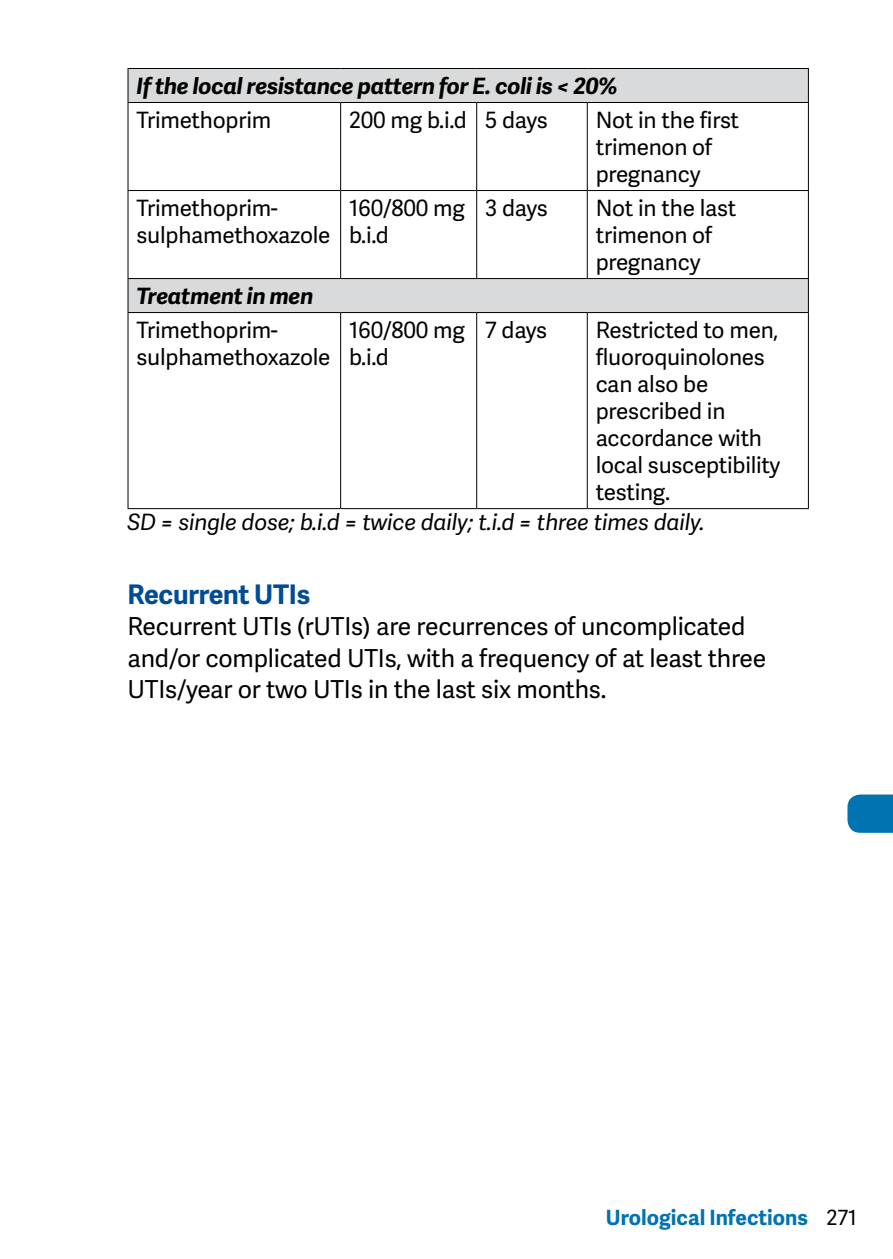
<style>
.page{position:relative;width:893px;height:1259px;background:#fff}
.page>*{position:absolute;margin:0;border:0;box-sizing:border-box;transform-origin:0 0}
.t1{font:700 27px "Adelle Sans";letter-spacing:-.01em;color:#004d95}
.t2{font:24.6px/31.5px "Adelle Sans";letter-spacing:-.01em;color:#000}
.t3{font:22.5px/27px "Adelle Sans";letter-spacing:-.01em;color:#000}
.t4{font:italic 700 22.5px "Adelle Sans";letter-spacing:-.01em;color:#000}
.t5{font:italic 22.5px "Adelle Sans";letter-spacing:-.01em;color:#000}
.t6{font:700 21px "Adelle Sans";color:#0073b1}
.s1{font-weight:400;color:#000}
</style>
<div class="page">
<svg style="left:847px;top:794px;width:46px;height:39px;background:#107cb6"></svg>
<svg style="left:129px;top:69px;width:679px;height:243px"></svg>
<hr style="left:340px;top:103px;width:1px;height:87px;background:#000">
<hr style="left:476px;top:103px;width:1px;height:87px;background:#000">
<hr style="left:587px;top:103px;width:1px;height:87px;background:#000">
<hr style="left:128px;top:190px;width:213px;height:1px;background:#000">
<hr style="left:341px;top:190px;width:136px;height:1px;background:#000">
<hr style="left:340px;top:191px;width:1px;height:87px;background:#000">
<hr style="left:477px;top:190px;width:110px;height:1px;background:#000">
<hr style="left:476px;top:191px;width:1px;height:87px;background:#000">
<hr style="left:587px;top:190px;width:222px;height:1px;background:#000">
<hr style="left:587px;top:191px;width:1px;height:87px;background:#000">
<hr style="left:340px;top:313px;width:1px;height:195px;background:#000">
<hr style="left:476px;top:313px;width:1px;height:195px;background:#000">
<hr style="left:587px;top:313px;width:1px;height:195px;background:#000">
<hr style="left:128px;top:508px;width:213px;height:1px;background:#000">
<hr style="left:341px;top:508px;width:136px;height:1px;background:#000">
<hr style="left:477px;top:508px;width:110px;height:1px;background:#000">
<hr style="left:587px;top:508px;width:222px;height:1px;background:#000">
<hr style="left:127px;top:103px;width:2px;height:87px;background:#000">
<hr style="left:808px;top:103px;width:1px;height:87px;background:#000">
<hr style="left:127px;top:191px;width:2px;height:87px;background:#000">
<hr style="left:808px;top:191px;width:1px;height:87px;background:#000">
<hr style="left:127px;top:313px;width:2px;height:195px;background:#000">
<hr style="left:808px;top:313px;width:1px;height:195px;background:#000">
<hr style="left:128px;top:68px;width:213px;height:1px;background:#000">
<hr style="left:127px;top:69px;width:2px;height:33px;background:#000">
<hr style="left:341px;top:68px;width:136px;height:1px;background:#000">
<hr style="left:477px;top:68px;width:110px;height:1px;background:#000">
<hr style="left:587px;top:68px;width:222px;height:1px;background:#000">
<hr style="left:808px;top:69px;width:1px;height:33px;background:#000">
<hr style="left:128px;top:102px;width:213px;height:1px;background:#000">
<hr style="left:341px;top:102px;width:136px;height:1px;background:#000">
<hr style="left:477px;top:102px;width:110px;height:1px;background:#000">
<hr style="left:587px;top:102px;width:222px;height:1px;background:#000">
<hr style="left:128px;top:278px;width:213px;height:1px;background:#000">
<hr style="left:127px;top:279px;width:2px;height:33px;background:#000">
<hr style="left:341px;top:278px;width:136px;height:1px;background:#000">
<hr style="left:477px;top:278px;width:110px;height:1px;background:#000">
<hr style="left:587px;top:278px;width:222px;height:1px;background:#000">
<hr style="left:808px;top:279px;width:1px;height:33px;background:#000">
<hr style="left:128px;top:312px;width:213px;height:1px;background:#000">
<hr style="left:341px;top:312px;width:136px;height:1px;background:#000">
<hr style="left:477px;top:312px;width:110px;height:1px;background:#000">
<hr style="left:587px;top:312px;width:222px;height:1px;background:#000">
<p class="t4" style="left:137px;top:70px;width:483px">If the local resistance pattern for E. coli is &lt; 20%</p>
<p class="t3" style="left:137px;top:106px;width:136px">Trimethoprim</p>
<p class="t3" style="left:349px;top:106px;width:200px">200 mg b.i.d 5 days</p>
<p class="t3" style="left:596px;top:106px;width:145px">Not in the first trimenon of pregnancy</p>
<p class="t3" style="left:137px;top:194px;width:195px">Trimethoprim&shy;sulphamethoxazole</p>
<p class="t3" style="left:349px;top:194px;width:117px">160/800 mg b.i.d</p>
<p class="t3" style="left:485px;top:194px;width:64px">3 days</p>
<p class="t3" style="left:596px;top:194px;width:142px">Not in the last trimenon of pregnancy</p>
<p class="t4" style="left:137px;top:280px;width:178px">Treatment in men</p>
<p class="t3" style="left:137px;top:316px;width:195px">Trimethoprim&shy;sulphamethoxazole</p>
<p class="t3" style="left:349px;top:316px;width:117px">160/800 mg b.i.d</p>
<p class="t3" style="left:485px;top:316px;width:63px">7 days</p>
<p class="t3" style="left:596px;top:316px;width:186px">Restricted to men, fluoroquinolones can also be prescribed in accordance with local susceptibility testing.</p>
<p class="t5" style="left:128px;top:506px;width:578px">SD = single dose; b.i.d = twice daily; t.i.d = three times daily.</p>
<p class="t1" style="left:128px;top:574px;width:184px">Recurrent UTIs</p>
<p class="t2" style="left:128px;top:610px;width:640px">Recurrent UTIs (rUTIs) are recurrences of uncomplicated and/or complicated UTIs, with a frequency of at least three<br>UTIs/year or two UTIs in the last six months.</p>
<p class="t6" style="left:606px;top:1202px;width:253px">Urological Infections <span class="s1">271</span></p>
</div>
